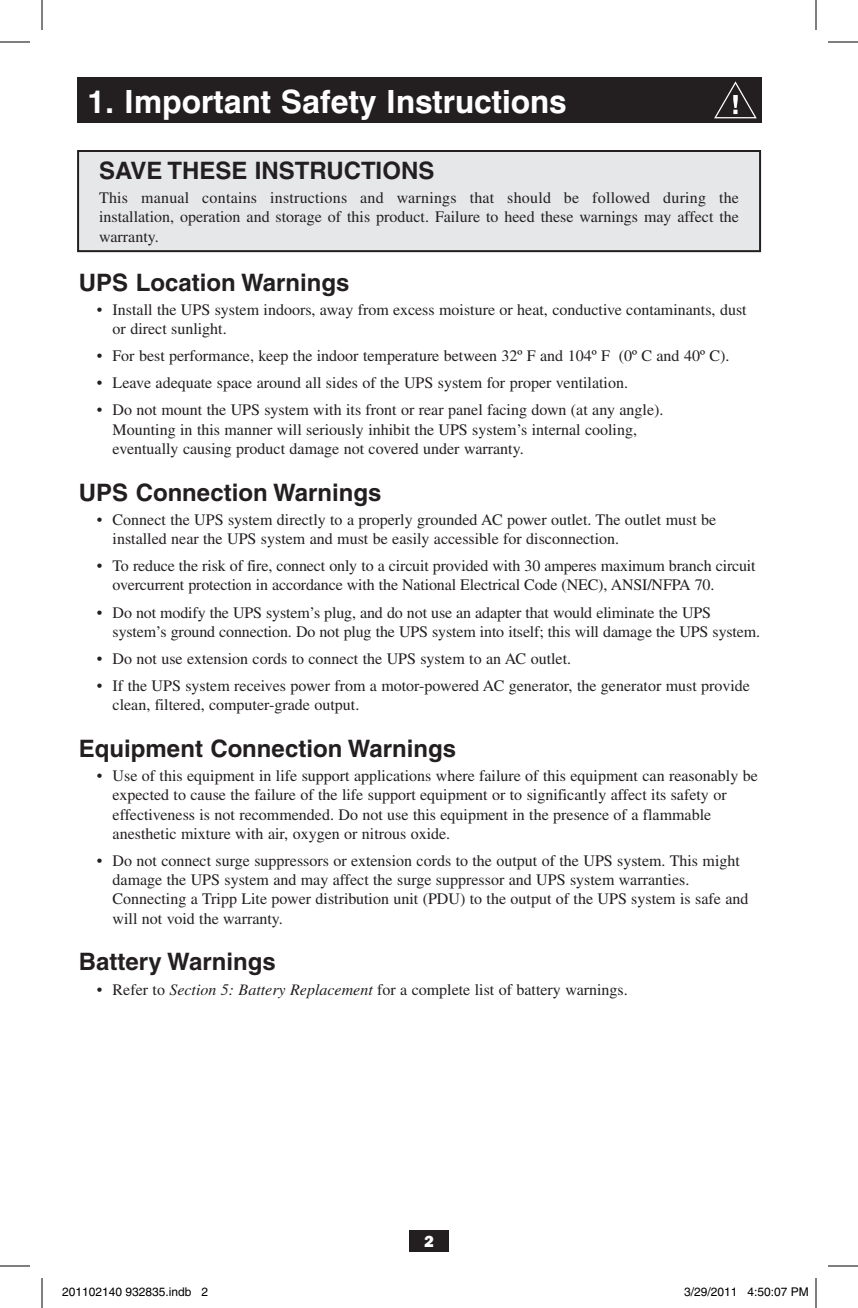
<style>
.page{position:relative;width:858px;height:1308px;background:#fff}
.page>*{position:absolute;margin:0;border:0;box-sizing:border-box;transform-origin:0 0}
.t1{font:700 32px "Swiss 721 BT";color:#fff}
.t2{font:700 24px "Helvetica";color:#231f20}
.t3{font:16px/19.2px "Times";color:#231f20}
.t4{font:800 16px "Franklin Gothic IT Cby BT";color:#fff}
.t5{font:12px "Helvetica";color:#000}
.s1{font-style:italic}
</style>
<div class="page">
<div style="left:409px;top:1230px;width:40px;height:22px;background:#231f20"></div>
<div style="left:77px;top:78px;width:685px;height:45px;background:#231f20"></div>
<div style="left:78px;top:151px;width:682px;height:100px;background:#e6e7e9"></div>
<div style="left:77px;top:150px;width:684px;height:102px;border:2px solid #231f20"></div>
<svg style="left:714px;top:81px;width:43px;height:37px"></svg>
<hr style="left:0;top:42px;width:30px;height:1px;background:#000">
<hr style="left:828px;top:42px;width:30px;height:1px;background:#000">
<hr style="left:0;top:1266px;width:30px;height:1px;background:#000">
<hr style="left:828px;top:1266px;width:30px;height:1px;background:#000">
<hr style="left:42px;top:0;width:1px;height:30px;background:#000">
<hr style="left:42px;top:1278px;width:1px;height:30px;background:#000">
<hr style="left:816px;top:0;width:1px;height:30px;background:#000">
<hr style="left:816px;top:1278px;width:1px;height:30px;background:#000">
<div style="left:765px;top:1288px;width:5px;height:8px;border:1px solid #fff;border-radius:50%"></div>
<div style="left:764px;top:1287px;width:7px;height:10px;border:1px solid #fff;border-radius:50%"></div>
<div style="left:775px;top:1288px;width:5px;height:8px;border:1px solid #fff;border-radius:50%"></div>
<div style="left:774px;top:1287px;width:7px;height:10px;border:1px solid #fff;border-radius:50%"></div>
<h1 class="t1" style="left:87px;top:82px;width:481px">1. Important Safety Instructions</h1>
<h2 class="t2" style="left:99px;top:156px;width:337px">SAVE THESE INSTRUCTIONS</h2>
<p class="t3" style="left:99px;top:188px;width:641px;text-align:justify">This manual contains instructions and warnings that should be followed during the installation, operation and storage of this product. Failure to heed these warnings may affect the warranty.</p>
<h2 class="t2" style="left:79px;top:268px;width:272px">UPS Location Warnings</h2>
<p class="t3" style="left:113px;top:300px;width:636px;text-indent:-16px">• Install the UPS system indoors, away from excess moisture or heat, conductive contaminants, dust or direct sunlight.</p>
<p class="t3" style="left:97px;top:346px;width:634px">• For best performance, keep the indoor temperature between 32º F and 104º F (0º C and 40º C).</p>
<p class="t3" style="left:97px;top:373px;width:533px">• Leave adequate space around all sides of the UPS system for proper ventilation.</p>
<p class="t3" style="left:113px;top:400px;width:552px;text-indent:-16px">• Do not mount the UPS system with its front or rear panel facing down (at any angle).<br>Mounting in this manner will seriously inhibit the UPS system’s internal cooling, eventually causing product damage not covered under warranty.</p>
<h2 class="t2" style="left:79px;top:478px;width:304px">UPS Connection Warnings</h2>
<p class="t3" style="left:113px;top:510px;width:605px;text-indent:-16px">• Connect the UPS system directly to a properly grounded AC power outlet. The outlet must be installed near the UPS system and must be easily accessible for disconnection.</p>
<p class="t3" style="left:113px;top:556px;width:645px;text-indent:-16px">• To reduce the risk of fire, connect only to a circuit provided with 30 amperes maximum branch circuit overcurrent protection in accordance with the National Electrical Code (NEC), ANSI/NFPA 70.</p>
<p class="t3" style="left:113px;top:603px;width:649px;text-indent:-16px">• Do not modify the UPS system’s plug, and do not use an adapter that would eliminate the UPS system’s ground connection. Do not plug the UPS system into itself; this will damage the UPS system.</p>
<p class="t3" style="left:97px;top:649px;width:476px">• Do not use extension cords to connect the UPS system to an AC outlet.</p>
<p class="t3" style="left:113px;top:676px;width:639px;text-indent:-16px">• If the UPS system receives power from a motor-powered AC generator, the generator must provide clean, filtered, computer-grade output.</p>
<h2 class="t2" style="left:79px;top:734px;width:379px">Equipment Connection Warnings</h2>
<p class="t3" style="left:113px;top:766px;width:647px;text-indent:-16px">• Use of this equipment in life support applications where failure of this equipment can reasonably be expected to cause the failure of the life support equipment or to significantly affect its safety or effectiveness is not recommended. Do not use this equipment in the presence of a flammable anesthetic mixture with air, oxygen or nitrous oxide.</p>
<p class="t3" style="left:113px;top:851px;width:637px;text-indent:-16px">• Do not connect surge suppressors or extension cords to the output of the UPS system. This might damage the UPS system and may affect the surge suppressor and UPS system warranties.<br>Connecting a Tripp Lite power distribution unit (PDU) to the output of the UPS system is safe and will not void the warranty.</p>
<h2 class="t2" style="left:79px;top:947px;width:198px">Battery Warnings</h2>
<p class="t3" style="left:97px;top:980px;width:532px">• Refer to <span class="s1">Section 5: Battery Replacement</span> for a complete list of battery warnings.</p>
<p class="t4" style="left:424px;top:1231px;width:11px">2</p>
<p class="t5" style="left:62px;top:1285px;width:148px">201102140 932835.indb 2</p>
<p class="t5" style="left:684px;top:1285px;width:126px">3/29/2011 4:50:07 PM</p>
</div>
